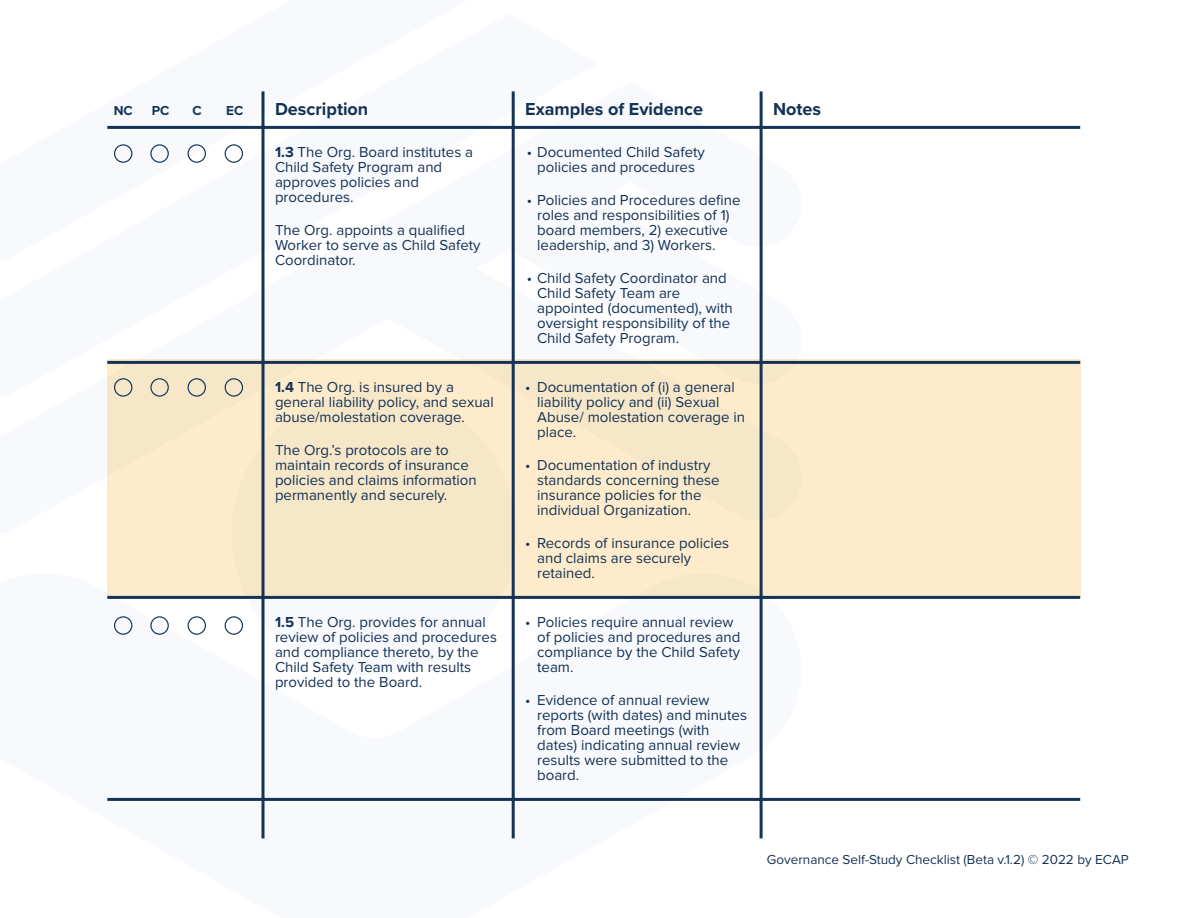
<style>
.page{position:relative;width:1188px;height:918px;background:#fff}
.page>*{position:absolute;margin:0;border:0;box-sizing:border-box;transform-origin:0 0}
.t1{font:700 18px "Proxima Nova";color:#143255}
.t2{font:15px/15px "Proxima Nova";color:#143255}
.t3{font:13.5px "Proxima Nova";color:#143356}
.t4{font:700 13.5px "Proxima Nova";color:#143356}
.s1{font-weight:700}
</style>
<div class="page">
<img style="left:107px;top:91px;width:974px;height:748px">
<div style="left:107px;top:360px;width:974px;height:237px;background:#fdebcb"></div>
<hr style="left:262px;top:91px;width:3px;height:747px;background:#143356">
<hr style="left:512px;top:91px;width:3px;height:747px;background:#143356">
<hr style="left:760px;top:91px;width:3px;height:747px;background:#143356">
<hr style="left:107px;top:126px;width:973px;height:3px;background:#143356">
<hr style="left:107px;top:361px;width:973px;height:3px;background:#143356">
<hr style="left:107px;top:596px;width:973px;height:3px;background:#143356">
<hr style="left:107px;top:798px;width:973px;height:3px;background:#143356">
<div style="left:114px;top:616px;width:18px;height:19px;border:1px solid #143356;border-radius:50%"></div>
<div style="left:150px;top:616px;width:19px;height:19px;border:1px solid #143356;border-radius:50%"></div>
<div style="left:188px;top:616px;width:18px;height:19px;border:1px solid #143356;border-radius:50%"></div>
<div style="left:225px;top:616px;width:18px;height:19px;border:1px solid #143356;border-radius:50%"></div>
<div style="left:114px;top:378px;width:18px;height:19px;border:1px solid #143356;border-radius:50%"></div>
<div style="left:150px;top:378px;width:19px;height:19px;border:1px solid #143356;border-radius:50%"></div>
<div style="left:188px;top:378px;width:18px;height:19px;border:1px solid #143356;border-radius:50%"></div>
<div style="left:225px;top:378px;width:18px;height:19px;border:1px solid #143356;border-radius:50%"></div>
<div style="left:114px;top:144px;width:18px;height:19px;border:1px solid #143356;border-radius:50%"></div>
<div style="left:150px;top:144px;width:19px;height:19px;border:1px solid #143356;border-radius:50%"></div>
<div style="left:188px;top:144px;width:18px;height:19px;border:1px solid #143356;border-radius:50%"></div>
<div style="left:225px;top:144px;width:18px;height:19px;border:1px solid #143356;border-radius:50%"></div>
<p class="t4" style="left:114px;top:104px;width:21px">NC</p>
<p class="t4" style="left:152px;top:104px;width:19px">PC</p>
<p class="t4" style="left:193px;top:104px;width:11px">C</p>
<p class="t4" style="left:226px;top:104px;width:19px">EC</p>
<p class="t1" style="left:275px;top:101px;width:95px">Description</p>
<p class="t1" style="left:525px;top:101px;width:179px">Examples of Evidence</p>
<p class="t1" style="left:773px;top:101px;width:50px">Notes</p>
<p class="t2" style="left:275px;top:145px;width:200px"><span class="s1">1.3</span> The Org. Board institutes a<br>Child Safety Program and approves policies and procedures.</p>
<p class="t2" style="left:275px;top:223px;width:207px">The Org. appoints a qualified<br>Worker to serve as Child Safety<br>Coordinator.</p>
<p class="t2" style="left:527px;top:145px;width:180px;text-align:center">• Documented Child Safety policies and procedures</p>
<p class="t2" style="left:537px;top:193px;width:205px;text-indent:-10px">• Policies and Procedures define roles and responsibilities of 1) board members, 2) executive leadership, and 3) Workers.</p>
<p class="t2" style="left:537px;top:271px;width:197px;text-indent:-10px">• Child Safety Coordinator and<br>Child Safety Team are appointed (documented), with oversight responsibility of the<br>Child Safety Program.</p>
<p class="t2" style="left:275px;top:380px;width:220px"><span class="s1">1.4</span> The Org. is insured by a general liability policy, and sexual abuse/molestation coverage.</p>
<p class="t2" style="left:275px;top:443px;width:203px">The Org.’s protocols are to maintain records of insurance policies and claims information permanently and securely.</p>
<p class="t2" style="left:537px;top:380px;width:209px;text-indent:-12px">• Documentation of (i) a general liability policy and (ii) Sexual<br>Abuse/ molestation coverage in place.</p>
<p class="t2" style="left:537px;top:458px;width:184px;text-indent:-12px">• Documentation of industry standards concerning these insurance policies for the individual Organization.</p>
<p class="t2" style="left:537px;top:536px;width:194px;text-indent:-12px">• Records of insurance policies and claims are securely retained.</p>
<p class="t2" style="left:275px;top:615px;width:224px"><span class="s1">1.5</span> The Org. provides for annual review of policies and procedures and compliance thereto, by the<br>Child Safety Team with results provided to the Board.</p>
<p class="t2" style="left:537px;top:615px;width:205px;text-indent:-12px">• Policies require annual review of policies and procedures and compliance by the Child Safety team.</p>
<p class="t2" style="left:537px;top:693px;width:211px;text-indent:-12px">• Evidence of annual review reports (with dates) and minutes from Board meetings (with dates) indicating annual review results were submitted to the board.</p>
<p class="t3" style="left:767px;top:853px;width:363px">Governance Self-Study Checklist (Beta v.1.2) © 2022 by ECAP</p>
</div>
